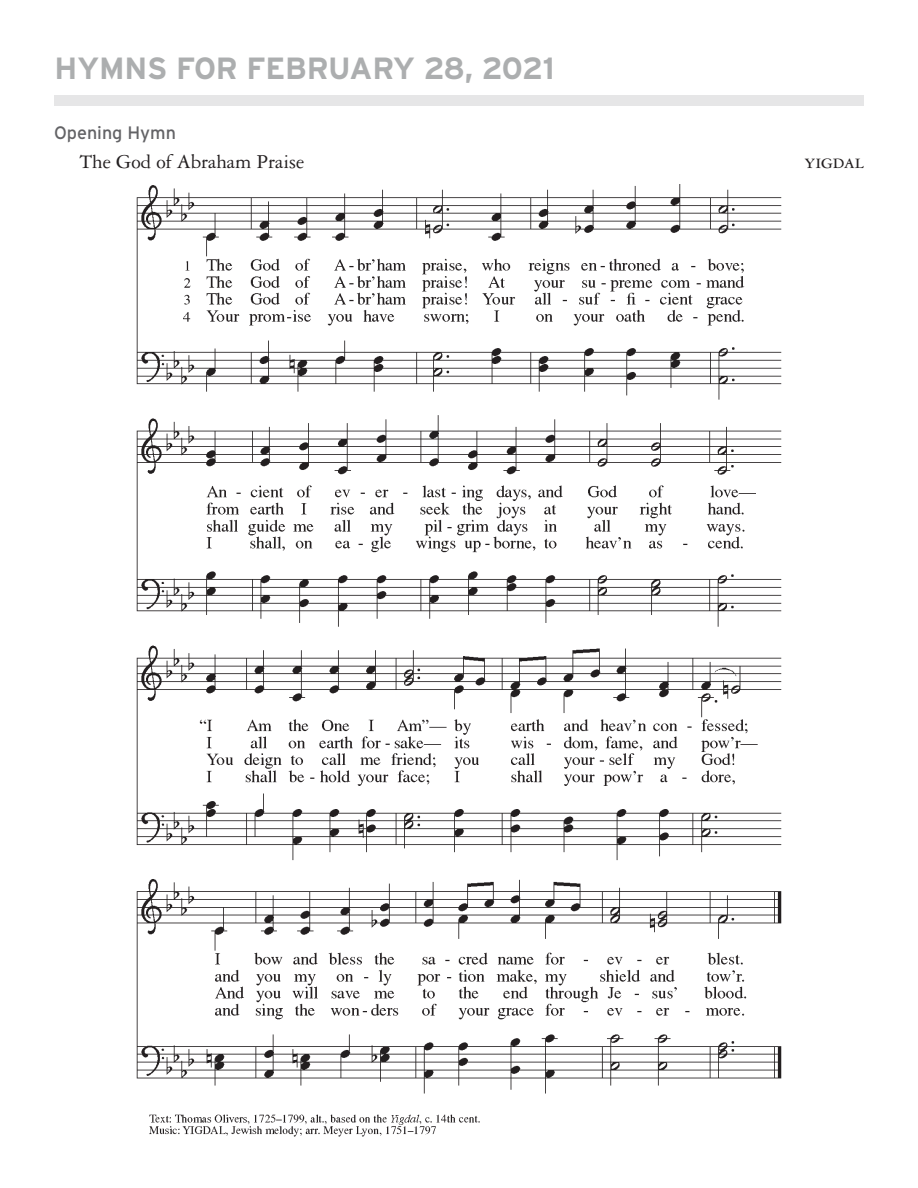
<style>
.page{position:relative;width:918px;height:1188px;background:#fff}
.page>*{position:absolute;margin:0;border:0;box-sizing:border-box;transform-origin:0 0}
.Header_1{font:700 30.6px "Interstate";letter-spacing:-.005em;color:#acaeaf}
.Header_2{font:21px "Garamond 3 LT Std";color:#231f20}
.Header_2-2{font:18px "Interstate";color:#636366}
</style>
<div class="page">
<div style="left:55px;top:95px;width:809px;height:11px;background:#e6e6e7"></div>
<img style="left:136px;top:185px;width:646px;height:909px">
<img style="left:149px;top:1114px;width:331px;height:23px">
<p class="Header_1" style="left:55px;top:51px;width:502px">HYMNS FOR FEBRUARY 28, 2021</p>
<p class="Header_2-2" style="left:54px;top:123px;width:124px">Opening Hymn</p>
<p class="Header_2" style="left:79px;top:150px;width:226px">The God of Abraham Praise</p>
<p class="Header_2" style="left:805px;top:150px;width:61px">yigdal</p>
</div>
